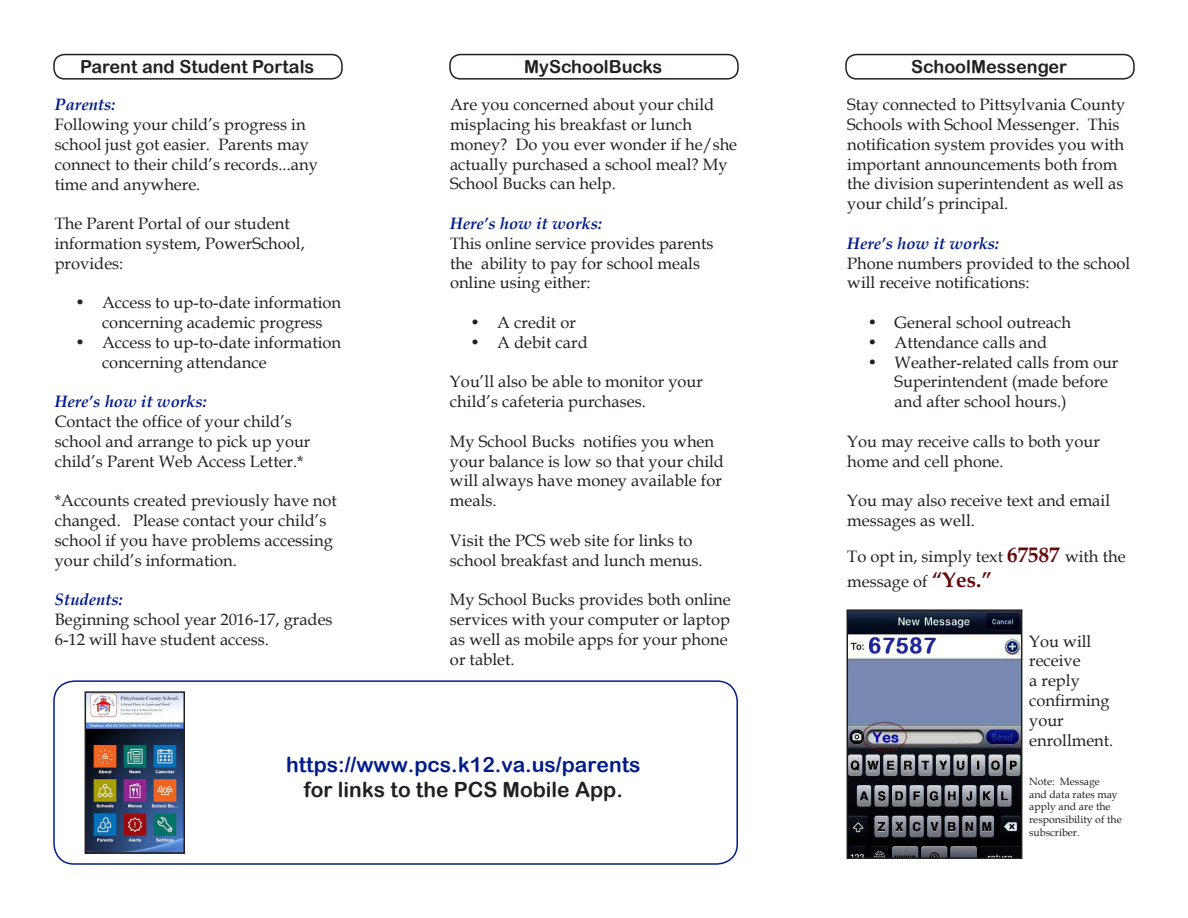
<style>
.page{position:relative;width:1188px;height:918px;background:#fff}
.page>*{position:absolute;margin:0;border:0;box-sizing:border-box;transform-origin:0 0}
.inside_headings{font:21px/25.2px "Arial Rounded MT Bold";color:#001c88;text-align:center}
.inside_headings-2{font:18px "Arial Rounded MT Bold";color:#231f20}
.words{font:16.5px/19.8px "Book Antiqua";color:#231f20}
.titles{font:italic 700 16.5px "Book Antiqua";color:#001c88}
.words-2{font:10.5px/12.6px "Book Antiqua";color:#231f20}
.s1{font-weight:700;font-size:21px;color:#640a0b}
.s2{color:#231f20}
</style>
<div class="page">
<div style="left:53px;top:54px;width:290px;height:26px;border:2px solid #231f20;border-radius:11px"></div>
<div style="left:449px;top:54px;width:290px;height:26px;border:2px solid #231f20;border-radius:11px"></div>
<div style="left:845px;top:54px;width:290px;height:26px;border:2px solid #231f20;border-radius:11px"></div>
<img style="left:850px;top:612px;width:169px;height:244px">
<div style="left:847px;top:609px;width:175px;height:250px;border:2px solid #231f20"></div>
<div style="left:53px;top:680px;width:685px;height:185px;border:2px solid #001c88;border-radius:20px"></div>
<img style="left:88px;top:694px;width:94px;height:157px">
<div style="left:85px;top:691px;width:100px;height:163px;border:2px solid #231f20"></div>
<p class="inside_headings-2" style="left:80px;top:56px;width:236px">Parent and Student Portals</p>
<p class="inside_headings-2" style="left:524px;top:56px;width:139px">MySchoolBucks</p>
<p class="inside_headings-2" style="left:911px;top:56px;width:157px">SchoolMessenger</p>
<p class="titles" style="left:55px;top:93px;width:62px">Parents:</p>
<p class="words" style="left:55px;top:114px;width:265px">Following your child’s progress in school just got easier. Parents may connect to their child’s records...any time and anywhere.</p>
<p class="words" style="left:55px;top:213px;width:252px">The Parent Portal of our student information system, PowerSchool, provides:</p>
<p class="words" style="left:75px;top:292px;width:268px;text-align:center">• Access to up-to-date information concerning academic progress</p>
<p class="words" style="left:102px;top:332px;width:241px;text-indent:-27px">• Access to up-to-date information concerning attendance</p>
<p class="titles" style="left:55px;top:390px;width:154px">Here’s how it works:</p>
<p class="words" style="left:55px;top:411px;width:257px">Contact the office of your child’s school and arrange to pick up your child’s Parent Web Access Letter.*</p>
<p class="words" style="left:55px;top:490px;width:284px">*Accounts created previously have not changed. Please contact your child’s school if you have problems accessing your child’s information.</p>
<p class="titles" style="left:55px;top:588px;width:70px">Students:</p>
<p class="words" style="left:55px;top:609px;width:279px">Beginning school year 2016-17, grades<br>6-12 will have student access.</p>
<p class="words" style="left:450px;top:94px;width:289px">Are you concerned about your child misplacing his breakfast or lunch money? Do you ever wonder if he/she actually purchased a school meal? My<br>School Bucks can help.</p>
<p class="titles" style="left:450px;top:212px;width:154px">Here’s how it works:</p>
<p class="words" style="left:450px;top:233px;width:265px">This online service provides parents the ability to pay for school meals online using either:</p>
<p class="words" style="left:470px;top:312px;width:107px">• A credit or</p>
<p class="words" style="left:470px;top:332px;width:119px">• A debit card</p>
<p class="words" style="left:450px;top:372px;width:254px">You’ll also be able to monitor your child’s cafeteria purchases.</p>
<p class="words" style="left:450px;top:431px;width:276px">My School Bucks notifies you when your balance is low so that your child will always have money available for meals.</p>
<p class="words" style="left:450px;top:530px;width:254px">Visit the PCS web site for links to school breakfast and lunch menus.</p>
<p class="words" style="left:450px;top:589px;width:282px">My School Bucks provides both online services with your computer or laptop as well as mobile apps for your phone or tablet.</p>
<p class="words" style="left:847px;top:94px;width:280px">Stay connected to Pittsylvania County Schools with School Messenger. This notification system provides you with important announcements both from the division superintendent as well as your child’s principal.</p>
<p class="titles" style="left:847px;top:232px;width:154px">Here’s how it works:</p>
<p class="words" style="left:847px;top:253px;width:285px">Phone numbers provided to the school will receive notifications:</p>
<p class="words" style="left:868px;top:312px;width:205px">• General school outreach</p>
<p class="words" style="left:868px;top:332px;width:181px">• Attendance calls and</p>
<p class="words" style="left:895px;top:352px;width:226px;text-indent:-27px">• Weather-related calls from our<br>Superintendent (made before and after school hours.)</p>
<p class="words" style="left:847px;top:431px;width:254px">You may receive calls to both your home and cell phone.</p>
<p class="words" style="left:847px;top:490px;width:264px">You may also receive text and email messages as well.</p>
<p class="words" style="left:847px;top:543px;width:280px;line-height:25.2px">To opt in, simply text <span class="s1">67587</span> with the message of <span class="s1">“Yes.”</span></p>
<p class="words" style="left:1029px;top:631px;width:86px">You will receive<br>a reply confirming your enrollment.</p>
<p class="words-2" style="left:1029px;top:775px;width:94px">Note: Message<br>and data rates may apply and are the responsibility of the subscriber.</p>
<p class="inside_headings" style="left:286px;top:752px;width:356px">https://www.pcs.k12.va.us/parents <span class="s2">for links to the PCS Mobile App.</span></p>
</div>
